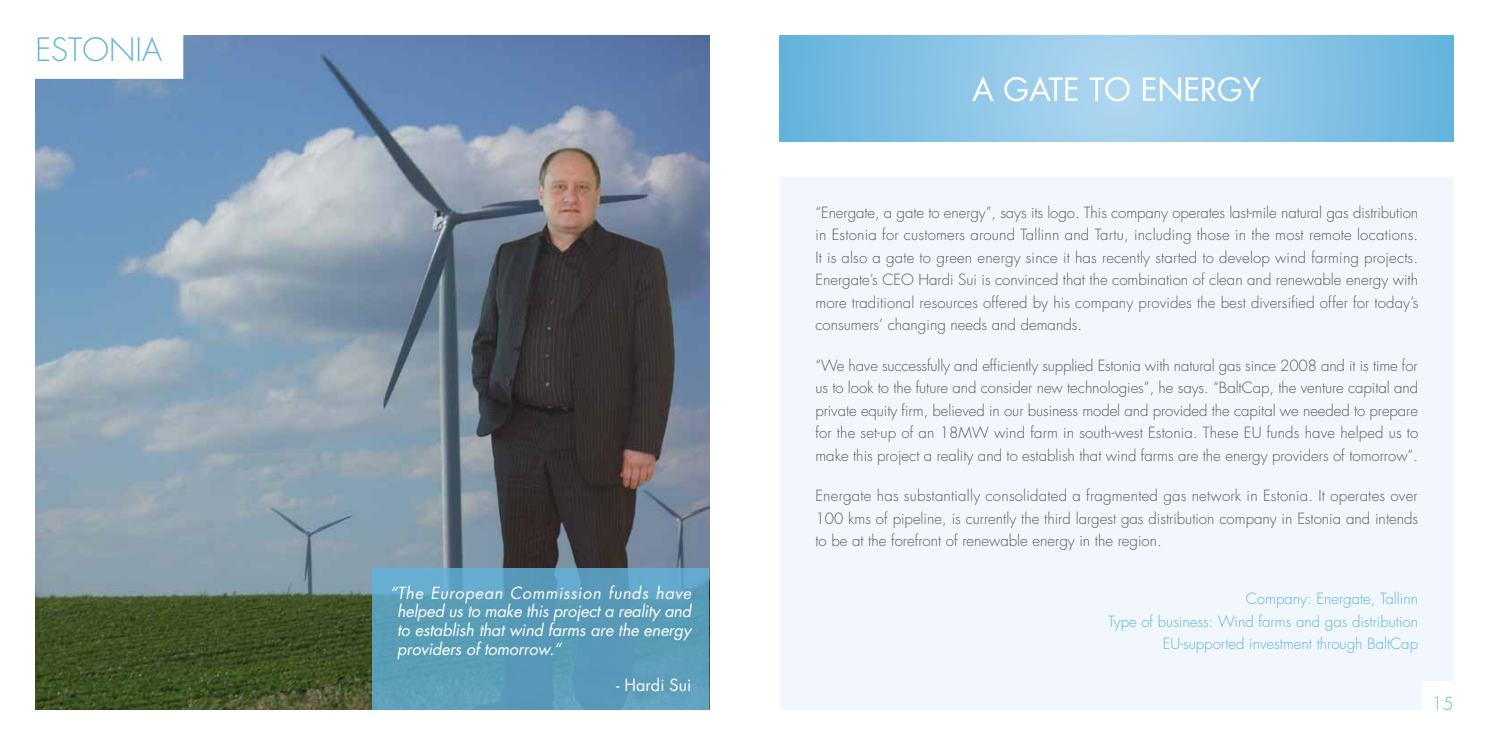
<style>
.page{position:relative;width:1489px;height:745px;background:#fff}
.page>*{position:absolute;margin:0;border:0;box-sizing:border-box;transform-origin:0 0}
.t1{font:31.25px "Futura LT";color:#fff}
.t2{font:300 31.25px "Futura LT";color:#61b3dc}
.t3{font:300 17.5px "Futura LT";color:#61b3dc}
.t4{font:italic 16.25px/18.8px "Futura LT";letter-spacing:-.01em;color:#fff;text-align:justify}
.t5{font:16.25px "Futura LT";color:#fff}
.t6{font:300 15px/22.5px "Futura LT";color:#58585a;text-align:justify}
.t7{font:300 15px/22.5px "Futura LT";color:#61b3dc;text-align:right}
</style>
<div class="page">
<img style="left:35px;top:35px;width:674px;height:674px">
<div style="left:780px;top:177px;width:673px;height:532px;background:#f1f7fc"></div>
<div style="left:1421px;top:680px;width:39px;height:36px;background:#fff"></div>
<div style="left:0;top:25px;width:183px;height:54px;background:#fff"></div>
<svg style="left:372px;top:567px;width:337px;height:142px;background:#5b9dba"></svg>
<svg style="left:780px;top:35px;width:673px;height:107px;background:#8ac4e5"></svg>
<h1 class="t2" style="left:35px;top:30px;width:36px">Esto</h1>
<h1 class="t2" style="left:109px;top:30px;width:40px">nia</h1>
<p class="t4" style="left:397px;top:583px;width:295px;text-indent:-7px">“The European Commission funds have helped us to make this project a reality and to establish that wind farms are the energy providers of tomorrow.“</p>
<p class="t5" style="left:616px;top:674px;width:77px">- HARDI SUI</p>
<h1 class="t1" style="left:972px;top:70px;width:291px">A GATE TO ENERGY</h1>
<p class="t6" style="left:815px;top:201px;width:604px">“Energate, a gate to energy”, says its logo. This company operates last-mile natural gas distribution in Estonia for customers around Tallinn and Tartu, including those in the most remote locations.<br>It is also a gate to green energy since it has recently started to develop wind farming projects.<br>Energate’s CEO Hardi Sui is convinced that the combination of clean and renewable energy with more traditional resources offered by his company provides the best diversified offer for today’s consumers’ changing needs and demands.</p>
<p class="t6" style="left:815px;top:354px;width:604px">“We have successfully and efficiently supplied Estonia with natural gas since 2008 and it is time for us to look to the future and consider new technologies”, he says. “BaltCap, the venture capital and private equity firm, believed in our business model and provided the capital we needed to prepare for the set-up of an 18MW wind farm in south-west Estonia. These EU funds have helped us to make this project a reality and to establish that wind farms are the energy providers of tomorrow”.</p>
<p class="t6" style="left:815px;top:484px;width:604px">Energate has substantially consolidated a fragmented gas network in Estonia. It operates over 100 kms of pipeline, is currently the third largest gas distribution company in Estonia and intends to be at the forefront of renewable energy in the region.</p>
<p class="t7" style="left:1108px;top:587px;width:311px">Company: Energate, Tallinn<br>Type of business: Wind farms and gas distribution<br>EU-supported investment through BaltCap</p>
<p class="t3" style="left:1431px;top:692px;width:23px">15</p>
</div>
